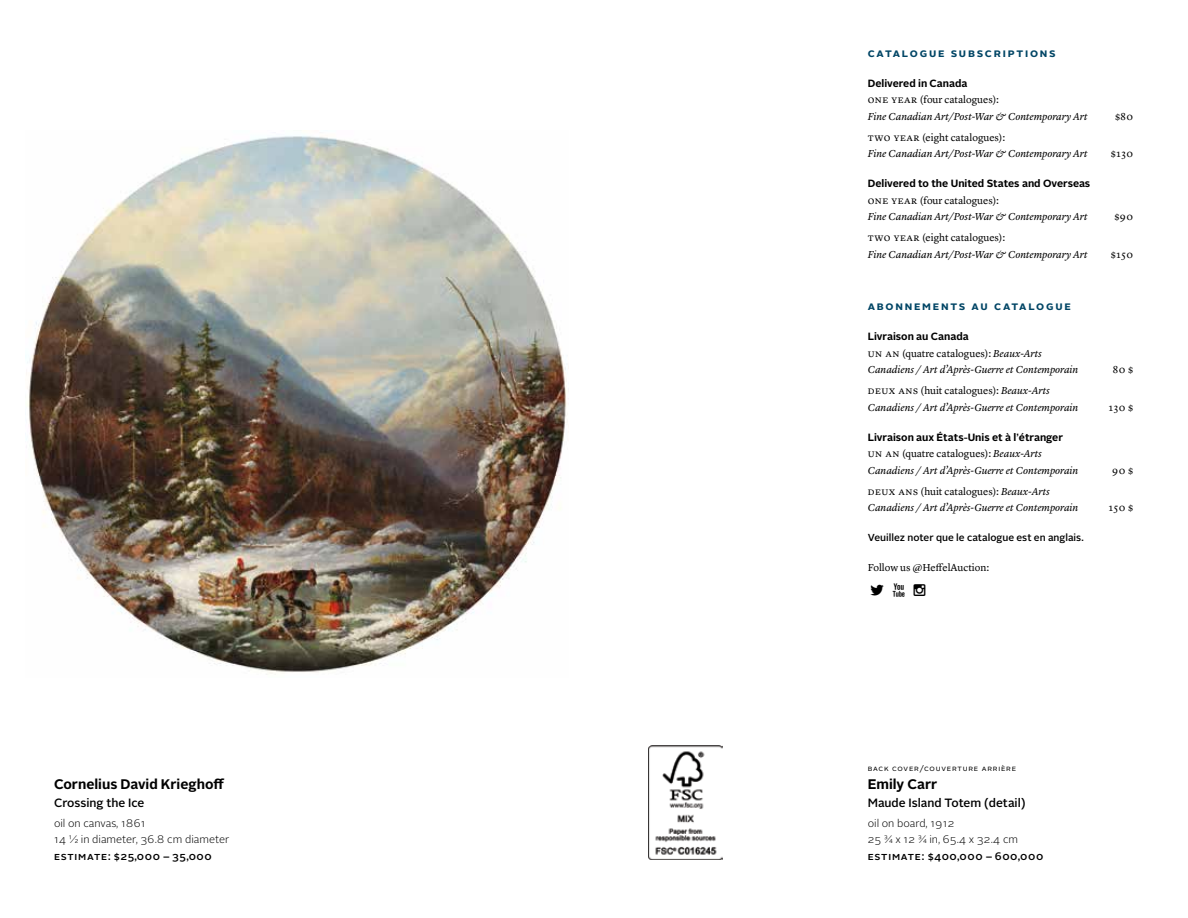
<style>
.page{position:relative;width:1188px;height:918px;background:#fff}
.page>*{position:absolute;margin:0;border:0;box-sizing:border-box;transform-origin:0 0}
.t1{font:22.5px "Socialico";color:#000}
.t2{font:700 13.8px "Alright Sans";color:#000}
.t3{font:500 12px "Alright Sans";color:#000}
.t4{font:700 11.7px "Alright Sans";letter-spacing:.15em;color:#004565}
.t5{font:300 10.8px/16.2px "Alright Sans";color:#000}
.t6{font:500 10.8px "Alright Sans";letter-spacing:.05em;color:#000}
.t7{font:italic 10.5px/16.5px "Lyon Text";letter-spacing:-.005em;color:#000}
.t8{font:10.5px "Lyon Text";color:#000}
.t9{font:700 10.5px "Alright Sans";color:#000}
.t10{font:500 10.2px "Alright Sans";color:#000}
.t11{font:7.8px "Alright Sans";letter-spacing:.1em;color:#000}
.s1{font-style:normal}
.s2{font-weight:500}
.s3{font-family:"Socialico Plus"}
</style>
<div class="page">
<img style="left:648px;top:746px;width:74px;height:114px">
<img style="left:27px;top:135px;width:540px;height:540px">
<h2 class="t2" style="left:54px;top:775px;width:172px">Cornelius David Krieghoff</h2>
<p class="t3" style="left:54px;top:794px;width:92px">Crossing the Ice</p>
<p class="t5" style="left:54px;top:816px;width:177px">oil on canvas, 1861<br>14 1/2 in diameter, 36.8 cm diameter</p>
<p class="t6" style="left:54px;top:848px;width:159px">Estimate: $25,000 – 35,000</p>
<p class="t4" style="left:868px;top:45px;width:189px">Catalogue Subscriptions</p>
<p class="t9" style="left:868px;top:76px;width:101px">Delivered in Canada</p>
<p class="t8" style="left:868px;top:92px;width:133px">One Year (four catalogues):</p>
<p class="t7" style="left:868px;top:107px;width:221px">Fine Canadian Art/Post-War &amp; Contemporary Art</p>
<p class="t8" style="left:1115px;top:108px;width:20px">$80</p>
<p class="t8" style="left:868px;top:129px;width:139px">Two Year (eight catalogues):</p>
<p class="t7" style="left:868px;top:145px;width:221px">Fine Canadian Art/Post-War &amp; Contemporary Art</p>
<p class="t8" style="left:1111px;top:146px;width:24px">$130</p>
<p class="t9" style="left:868px;top:176px;width:224px">Delivered to the United States and Overseas</p>
<p class="t8" style="left:868px;top:192px;width:133px">One Year (four catalogues):</p>
<p class="t7" style="left:868px;top:208px;width:221px">Fine Canadian Art/Post-War &amp; Contemporary Art</p>
<p class="t8" style="left:1114px;top:209px;width:20px">$90</p>
<p class="t8" style="left:868px;top:230px;width:139px">Two Year (eight catalogues):</p>
<p class="t7" style="left:868px;top:245px;width:221px">Fine Canadian Art/Post-War &amp; Contemporary Art</p>
<p class="t8" style="left:1111px;top:246px;width:24px">$150</p>
<p class="t4" style="left:868px;top:298px;width:205px">Abonnements au Catalogue</p>
<p class="t9" style="left:868px;top:329px;width:102px">Livraison au Canada</p>
<p class="t7" style="left:868px;top:344px;width:212px"><span class="s1">Un an (quatre catalogues):</span> Beaux-Arts<br>Canadiens / Art d’Après-Guerre et Contemporain</p>
<p class="t7" style="left:868px;top:382px;width:212px"><span class="s1">Deu x ans (huit catalogues):</span> Beaux-Arts<br>Canadiens / Art d’Après-Guerre et Contemporain</p>
<p class="t9" style="left:868px;top:430px;width:197px">Livraison aux États<span class="s2">-</span>Unis et à l<span class="s2">’</span>étranger</p>
<p class="t7" style="left:868px;top:445px;width:212px"><span class="s1">Un an (quatre catalogues):</span> Beaux-Arts<br>Canadiens / Art d’Après-Guerre et Contemporain</p>
<p class="t7" style="left:868px;top:482px;width:212px"><span class="s1">Deu x ans (huit catalogues):</span> Beaux-Arts<br>Canadiens / Art d’Après-Guerre et Contemporain</p>
<p class="t10" style="left:868px;top:531px;width:217px">Veuillez noter que le catalogue est en anglais.</p>
<p class="t8" style="left:868px;top:560px;width:123px">Follow us @HeffelAuction:</p>
<h1 class="t1" style="left:868px;top:577px;width:60px">LX<span class="s3">I</span></h1>
<p class="t8" style="left:1113px;top:362px;width:22px">80 $</p>
<p class="t8" style="left:1109px;top:399px;width:26px">130 $</p>
<p class="t8" style="left:1112px;top:462px;width:22px">90 $</p>
<p class="t8" style="left:1109px;top:500px;width:26px">150 $</p>
<p class="t11" style="left:868px;top:763px;width:150px">back cover/couverture arrière</p>
<h2 class="t2" style="left:868px;top:775px;width:71px">Emily Carr</h2>
<p class="t3" style="left:868px;top:794px;width:159px">Maude Island Totem (detail)</p>
<p class="t5" style="left:868px;top:816px;width:152px">oil on board, 1912<br>25 3/4 x 12 3/4 in, 65.4 x 32.4 cm</p>
<p class="t6" style="left:868px;top:848px;width:177px">Estimate: $400,000 – 600,000</p>
</div>
